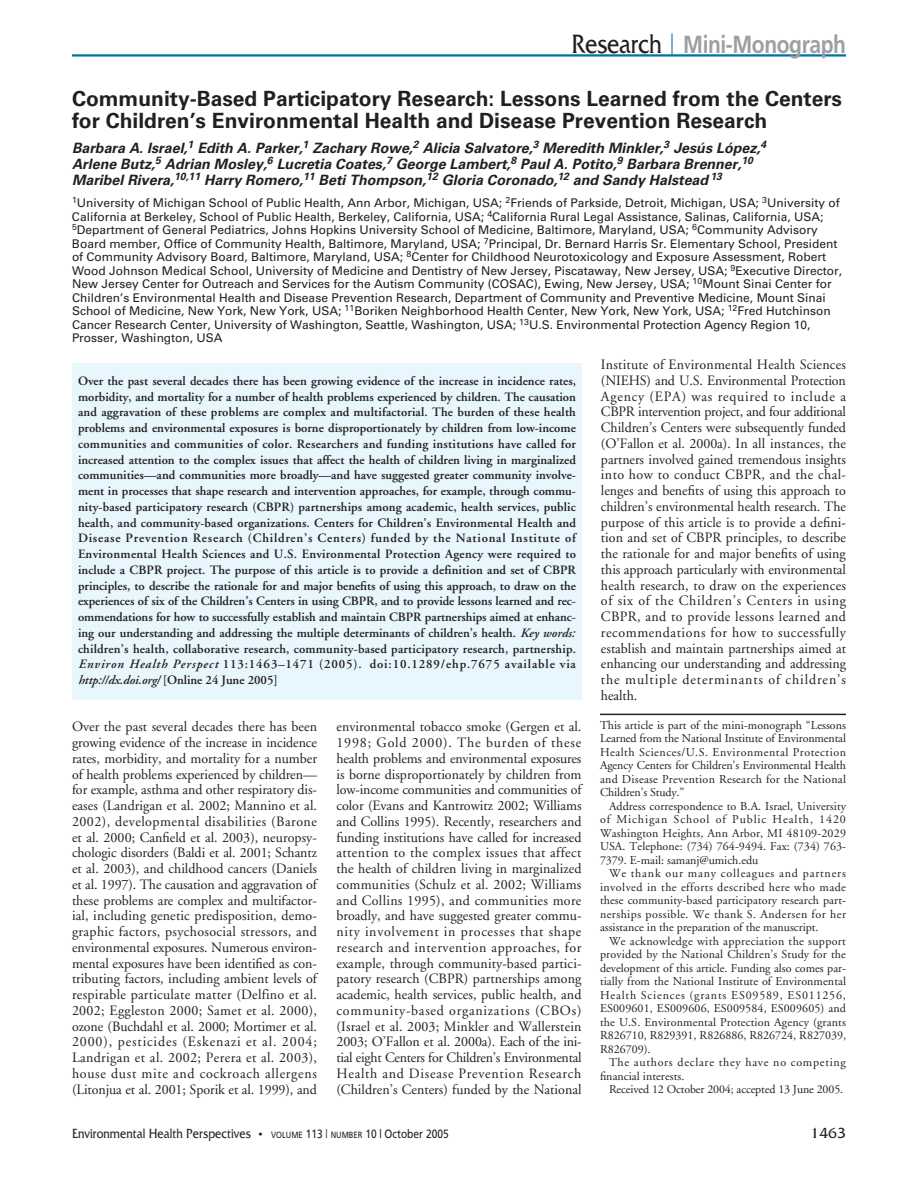
<style>
.page{position:relative;width:918px;height:1188px;background:#fff}
.page>*{position:absolute;margin:0;border:0;box-sizing:border-box;transform-origin:0 0}
.t1{font:700 24.75px "Frutiger";letter-spacing:-.02em;color:#9d9fa2;scale:.85 1}
.t2{font:700 21px/22.5px "Univers";color:#231f20}
.t3{font:15px "Friz Quadrata IT Cby BT";color:#231f20}
.t4{font:14.25px/15.8px "Adobe Garamond";color:#231f20;text-align:justify}
.t5{font:italic 700 14.25px/15.8px "Univers";color:#231f20}
.t6{font:13.5px "Friz Quadrata IT Cby BT";color:#231f20;scale:.85 1}
.t7{font:600 12.75px/15.8px "Adobe Garamond";letter-spacing:.065em;color:#231f20;text-align:justify}
.t8{font:12px/13.5px "Univers";color:#231f20}
.t9{font:12px/13.5px "Adobe Garamond";color:#231f20;text-align:justify}
.t10{font:12px/13.5px "Adobe Garamond";letter-spacing:.06em;color:#231f20}
.s1{font-family:"Friz Quadrata IT Cby BT";font-weight:400;font-size:27px;color:#231f20}
.s2{font-weight:300;font-size:30px;color:#0074a1}
.s3{font-style:italic}
.s4{font-size:10.5px}
.s5{font-family:"Frutiger";font-size:9px}
.s6{font-family:"Frutiger";font-size:12px}
.s7{font-family:"Frutiger";font-weight:300;font-size:12px}
</style>
<div class="page">
<hr style="left:600px;top:714px;width:246px;height:1px;background:#231f20">
<hr style="left:72px;top:54px;width:774px;height:3px;background:#0074a1">
<div style="left:72px;top:363px;width:510px;height:337px;background:#e8f6fd"></div>
<h1 class="t1" style="left:572px;top:34px;width:324px"><span class="s1">Research</span> <span class="s2">|</span> Mini-Monograph</h1>
<h2 class="t2" style="left:72px;top:89px;width:772px">Community-Based Participatory Research: Lessons Learned from the Centers for Children’s Environmental Health and Disease Prevention Research</h2>
<p class="t5" style="left:72px;top:142px;width:698px">Barbara A. Israel,<sup>1</sup> Edith A. Parker,<sup>1</sup> Zachary Rowe,<sup>2</sup> Alicia Salvatore,<sup>3</sup> Meredith Minkler,<sup>3</sup> Jesús López,<sup>4<br></sup>Arlene Butz,<sup>5</sup> Adrian Mosley,<sup>6</sup> Lucretia Coates,<sup>7</sup> George Lambert,<sup>8</sup> Paul A. Potito,<sup>9</sup> Barbara Brenner,<sup>10<br></sup>Maribel Rivera,<sup>10,11</sup> Harry Romero,<sup>11</sup> Beti Thompson,<sup>12</sup> Gloria Coronado,<sup>12</sup> and Sandy Halstead<sup>13</sup></p>
<p class="t8" style="left:72px;top:197px;width:772px"><sup>1</sup>University of Michigan School of Public Health, Ann Arbor, Michigan, USA; <sup>2</sup>Friends of Parkside, Detroit, Michigan, USA; <sup>3</sup>University of California at Berkeley, School of Public Health, Berkeley, California, USA; <sup>4</sup>California Rural Legal Assistance, Salinas, California, USA; <sup>5</sup>Department of General Pediatrics, Johns Hopkins University School of Medicine, Baltimore, Maryland, USA; <sup>6</sup>Community Advisory Board member, Office of Community Health, Baltimore, Maryland, USA; <sup>7</sup>Principal, Dr. Bernard Harris Sr. Elementary School, President of Community Advisory Board, Baltimore, Maryland, USA; <sup>8</sup>Center for Childhood Neurotoxicology and Exposure Assessment, Robert Wood Johnson Medical School, University of Medicine and Dentistry of New Jersey, Piscataway, New Jersey, USA; <sup>9</sup>Executive Director, New Jersey Center for Outreach and Services for the Autism Community (COSAC), Ewing, New Jersey, USA; <sup>10</sup>Mount Sinai Center for Children’s Environmental Health and Disease Prevention Research, Department of Community and Preventive Medicine, Mount Sinai School of Medicine, New York, New York, USA; <sup>11</sup>Boriken Neighborhood Health Center, New York, New York, USA; <sup>12</sup>Fred Hutchinson Cancer Research Center, University of Washington, Seattle, Washington, USA; <sup>13</sup>U.S. Environmental Protection Agency Region 10, Prosser, Washington, USA</p>
<p class="t7" style="left:78px;top:374px;width:500px">Over the past several decades there has been growing evidence of the increase in incidence rates, morbidity, and mortality for a number of health problems experienced by children. The causation and aggravation of these problems are complex and multifactorial. The burden of these health problems and environmental exposures is borne disproportionately by children from low-income communities and communities of color. Researchers and funding institutions have called for increased attention to the complex issues that affect the health of children living in marginalized communities—and communities more broadly—and have suggested greater community involve&shy;ment in processes that shape research and intervention approaches, for example, through commu&shy;nity-based participatory research (CBPR) partnerships among academic, health services, public health, and community-based organizations. Centers for Children’s Environmental Health and Disease Prevention Research (Children’s Centers) funded by the National Institute of Environmental Health Sciences and U.S. Environmental Protection Agency were required to include a CBPR project. The purpose of this article is to provide a definition and set of CBPR principles, to describe the rationale for and major benefits of using this approach, to draw on the experiences of six of the Children’s Centers in using CBPR, and to provide lessons learned and rec&shy;ommendations for how to successfully establish and maintain CBPR partnerships aimed at enhanc&shy;ing our understanding and addressing the multiple determinants of children’s health. <span class="s3">Key words: </span>children’s health, collaborative research, community-based participatory research, partnership.<br><span class="s3">Environ Health Perspect</span> 113:1463–1471 (2005). doi:10.1289/ehp.7675 available via <span class="s3">http://dx.doi.org/</span> [Online 24 June 2005]</p>
<p class="t4" style="left:601px;top:358px;width:247px">Institute of Environmental Health Sciences (NIEHS) and U.S. Environmental Protection Agency (EPA) was required to include a CBPR intervention project, and four additional Children’s Centers were subsequently funded (O’Fallon et al. 2000a). In all instances, the partners involved gained tremendous insights into how to conduct CBPR, and the chal&shy;lenges and benefits of using this approach to children’s environmental health research. The purpose of this article is to provide a defini&shy;tion and set of CBPR principles, to describe the rationale for and major benefits of using this approach particularly with environmental health research, to draw on the experiences of six of the Children’s Centers in using CBPR, and to provide lessons learned and recommendations for how to successfully establish and maintain partnerships aimed at enhancing our understanding and addressing the multiple determinants of children’s health.</p>
<p class="t4" style="left:72px;top:720px;width:247px">Over the past several decades there has been growing evidence of the increase in incidence rates, morbidity, and mortality for a number of health problems experienced by children— for example, asthma and other respiratory dis&shy;eases (Landrigan et al. 2002; Mannino et al.<br>2002), developmental disabilities (Barone et al. 2000; Canfield et al. 2003), neuropsy&shy;chologic disorders (Baldi et al. 2001; Schantz et al. 2003), and childhood cancers (Daniels et al. 1997). The causation and aggravation of these problems are complex and multifactor&shy;ial, including genetic predisposition, demo&shy;graphic factors, psychosocial stressors, and environmental exposures. Numerous environ&shy;mental exposures have been identified as con&shy;tributing factors, including ambient levels of respirable particulate matter (Delfino et al.<br>2002; Eggleston 2000; Samet et al. 2000), ozone (Buchdahl et al. 2000; Mortimer et al.<br>2000), pesticides (Eskenazi et al. 2004; Landrigan et al. 2002; Perera et al. 2003), house dust mite and cockroach allergens (Litonjua et al. 2001; Sporik et al. 1999), and</p>
<p class="t4" style="left:336px;top:720px;width:247px">environmental tobacco smoke (Gergen et al.<br>1998; Gold 2000). The burden of these health problems and environmental exposures is borne disproportionately by children from low-income communities and communities of color (Evans and Kantrowitz 2002; Williams and Collins 1995). Recently, researchers and funding institutions have called for increased attention to the complex issues that affect the health of children living in marginalized communities (Schulz et al. 2002; Williams and Collins 1995), and communities more broadly, and have suggested greater commu&shy;nity involvement in processes that shape research and intervention approaches, for example, through community-based partici&shy;patory research (CBPR) partnerships among academic, health services, public health, and community-based organizations (CBOs) (Israel et al. 2003; Minkler and Wallerstein 2003; O’Fallon et al. 2000a). Each of the ini&shy;tial eight Centers for Children’s Environmental Health and Disease Prevention Research (Children’s Centers) funded by the National</p>
<p class="t9" style="left:600px;top:719px;width:248px">This article is part of the mini-monograph “Lessons Learned from the National Institute of Environmental Health Sciences/U.S. Environmental Protection Agency Centers for Children’s Environmental Health and Disease Prevention Research for the National Children’s Study.”</p>
<p class="t9" style="left:600px;top:800px;width:248px;text-indent:9px">Address correspondence to B.A. Israel, University of Michigan School of Public Health, 1420<br>Washington Heights, Ann Arbor, MI 48109-2029<br>USA. Telephone: (734) 764-9494. Fax: (734) 763- 7379. E-mail: samanj@umich.edu</p>
<p class="t9" style="left:600px;top:868px;width:248px;text-indent:9px">We thank our many colleagues and partners involved in the efforts described here who made these community-based participatory research part&shy;nerships possible. We thank S. Andersen for her assistance in the preparation of the manuscript.</p>
<p class="t9" style="left:600px;top:935px;width:248px;text-indent:9px">We acknowledge with appreciation the support provided by the National Children’s Study for the development of this article. Funding also comes par&shy;tially from the National Institute of Environmental Health Sciences (grants ES09589, ES011256, ES009601, ES009606, ES009584, ES009605) and the U.S. Environmental Protection Agency (grants R826710, R829391, R826886, R826724, R827039, R826709).</p>
<p class="t10" style="left:600px;top:1057px;width:247px;text-indent:9px">The authors declare they have no competing financial interests.</p>
<p class="t9" style="left:609px;top:1084px;width:236px">Received 12 October 2004; accepted 13 June 2005.</p>
<p class="t6" style="left:72px;top:1128px;width:445px">Environmental Health Perspectives <span class="s4">•</span> <span class="s5">VOLUME</span> <span class="s6">113</span> <span class="s7">|</span> <span class="s5">NUMBER</span> <span class="s6">10 | October 2005</span></p>
<p class="t3" style="left:810px;top:1127px;width:37px">1463</p>
</div>
